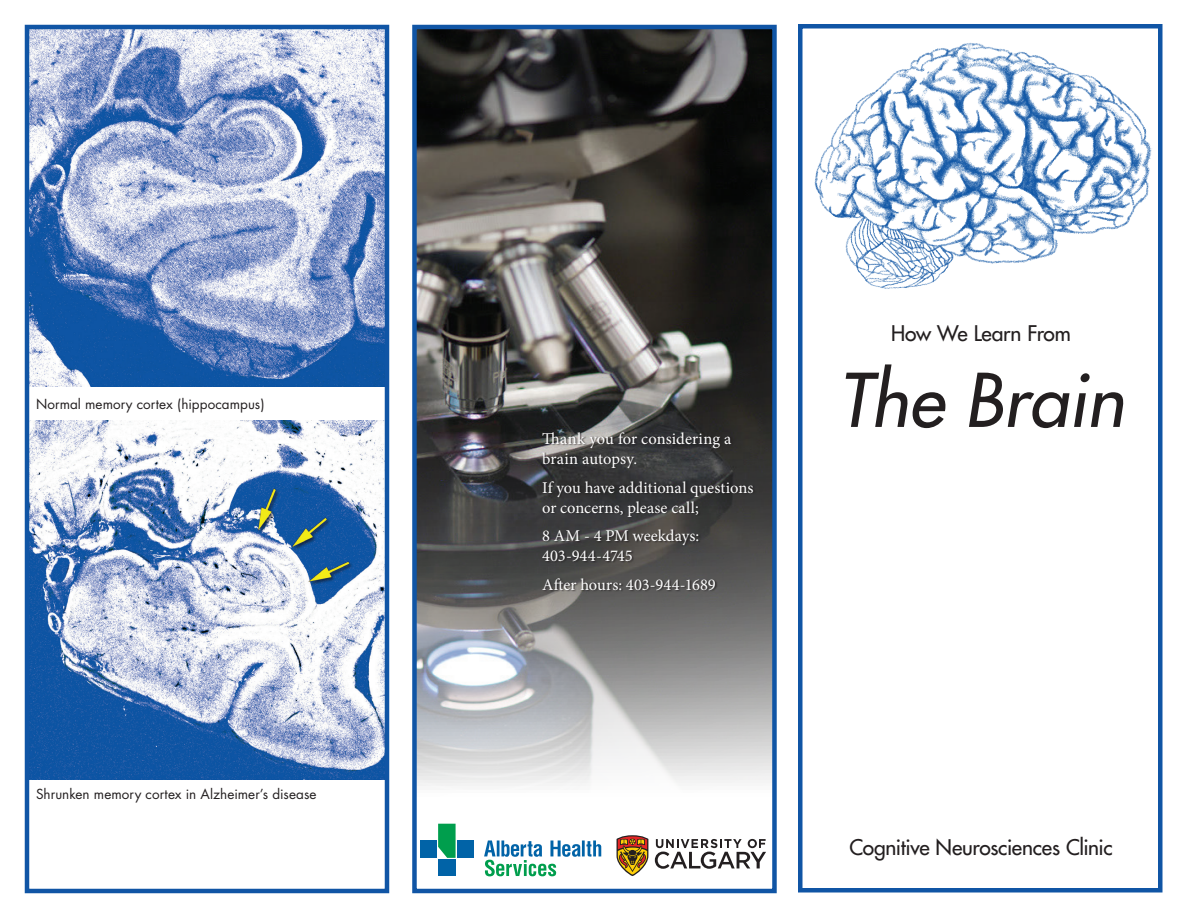
<style>
.page{position:relative;width:1188px;height:918px;background:#fff}
.page>*{position:absolute;margin:0;border:0;box-sizing:border-box;transform-origin:0 0}
.t1{font:italic 72px "Futura";color:#231f20}
.t2{font:21px "Futura";letter-spacing:-.015em;color:#231f20}
.t3{font:16.5px/28.8px "Minion Pro";color:#fff}
.t4{font:13.5px "Futura";letter-spacing:.005em;color:#231f20}
</style>
<div class="page">
<img style="left:814px;top:43px;width:338px;height:246px">
<img style="left:417px;top:30px;width:355px;height:847px">
<div style="left:542px;top:432px;width:213px;height:161px;background:#231f20;opacity:.75"></div>
<img style="left:30px;top:30px;width:354px;height:357px">
<img style="left:30px;top:420px;width:354px;height:360px">
<div style="left:25px;top:25px;width:364px;height:868px;border:4px solid #1055a5"></div>
<div style="left:412px;top:25px;width:365px;height:868px;border:4px solid #1055a5"></div>
<div style="left:798px;top:24px;width:364px;height:868px;border:4px solid #1055a5"></div>
<svg style="left:617px;top:835px;width:31px;height:41px"></svg>
<svg style="left:655px;top:839px;width:111px;height:30px"></svg>
<svg style="left:484px;top:840px;width:117px;height:36px"></svg>
<div style="left:438px;top:859px;width:18px;height:17px;background:#0163a7"></div>
<div style="left:420px;top:841px;width:17px;height:17px;background:#0163a7"></div>
<div style="left:457px;top:841px;width:17px;height:17px;background:#0163a7"></div>
<svg style="left:438px;top:824px;width:18px;height:34px"></svg>
<p class="t4" style="left:36px;top:395px;width:230px">Normal memory cortex (hippocampus)</p>
<p class="t4" style="left:36px;top:786px;width:282px">Shrunken memory cortex in Alzheimer’s disease</p>
<p class="t3" style="left:542px;top:425px;width:191px">Thank you for considering a</p>
<p class="t3" style="left:542px;top:445px;width:213px">brain autopsy.<br>If you have additional questions</p>
<p class="t3" style="left:542px;top:493px;width:159px">or concerns, please call;<br>8 AM - 4 PM weekdays:</p>
<p class="t3" style="left:542px;top:542px;width:175px">403-944-4745<br>After hours: 403-944-1689</p>
<p class="t2" style="left:891px;top:320px;width:181px">How We Learn From</p>
<h1 class="t1" style="left:838px;top:355px;width:288px">The Brain</h1>
<p class="t2" style="left:849px;top:834px;width:265px">Cognitive Neurosciences Clinic</p>
</div>
